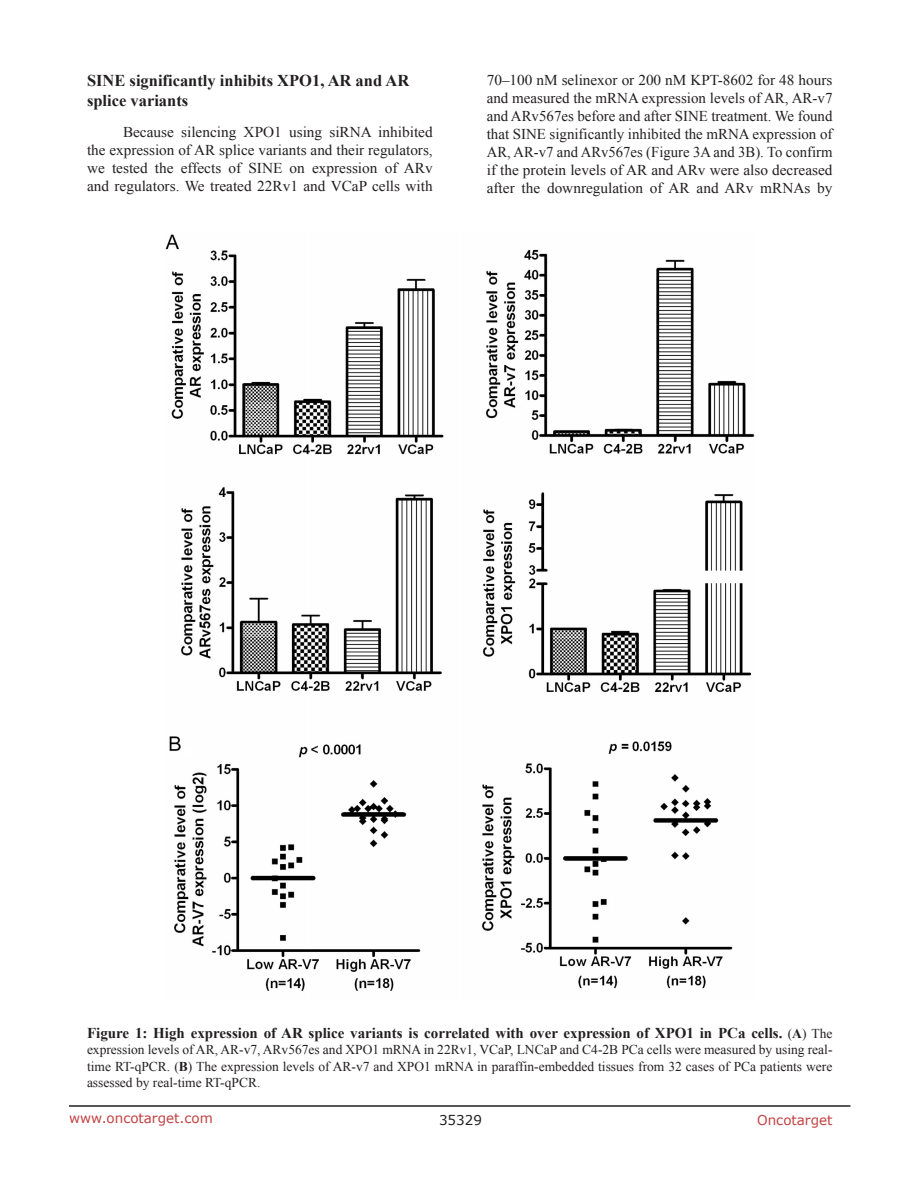
<style>
.page{position:relative;width:918px;height:1188px;background:#fff}
.page>*{position:absolute;margin:0;border:0;box-sizing:border-box;transform-origin:0 0}
.SubHeading{font:700 16.5px/19.8px "Times New Roman";color:#231f20}
.BodyText{font:15px/18px "Times New Roman";color:#231f20;text-align:justify}
.Figuretrx{font:700 15px "Times New Roman";color:#231f20}
.Figuretrx-2{font:13.5px/16.2px "Times New Roman";color:#231f20;text-align:justify}
.t1{font:13.5px "Verdana";color:#c24141}
.t2{font:13.5px "Verdana";color:#231f20}
.s1{font-weight:400;font-size:13.5px}
.s2{font-size:13.5px}
.s3{font-weight:700}
</style>
<div class="page">
<hr style="left:69px;top:1105px;width:781px;height:2px;background:#231f20">
<img style="left:165px;top:234px;width:590px;height:757px">
<p class="SubHeading" style="left:87px;top:70px;width:324px">SINE significantly inhibits XPO1, AR and AR splice variants</p>
<p class="BodyText" style="left:87px;top:123px;width:347px;text-indent:36px">Because silencing XPO1 using siRNA inhibited the expression of AR splice variants and their regulators, we tested the effects of SINE on expression of ARv and regulators. We treated 22Rv1 and VCaP cells with</p>
<p class="BodyText" style="left:487px;top:71px;width:347px">70–100 nM selinexor or 200 nM KPT-8602 for 48 hours and measured the mRNA expression levels of AR, AR-v7 and ARv567es before and after SINE treatment. We found that SINE significantly inhibited the mRNA expression of AR, AR-v7 and ARv567es (Figure 3A and 3B). To confirm if the protein levels of AR and ARv were also decreased after the downregulation of AR and ARv mRNAs by</p>
<p class="Figuretrx" style="left:87px;top:1023px;width:747px">Figure 1: High expression of AR splice variants is correlated with over expression of XPO1 in PCa cells. <span class="s1">(</span><span class="s2">A</span><span class="s1">) The</span></p>
<p class="Figuretrx-2" style="left:87px;top:1042px;width:747px">expression levels of AR, AR-v7, ARv567es and XPO1 mRNA in 22Rv1, VCaP, LNCaP and C4-2B PCa cells were measured by using real&shy;time RT-qPCR. (<span class="s3">B</span>) The expression levels of AR-v7 and XPO1 mRNA in paraffin-embedded tissues from 32 cases of PCa patients were assessed by real-time RT-qPCR.</p>
<p class="t1" style="left:69px;top:1109px;width:145px">www.oncotarget.com</p>
<p class="t2" style="left:439px;top:1111px;width:44px">35329</p>
<p class="t1" style="left:757px;top:1111px;width:77px">Oncotarget</p>
</div>
